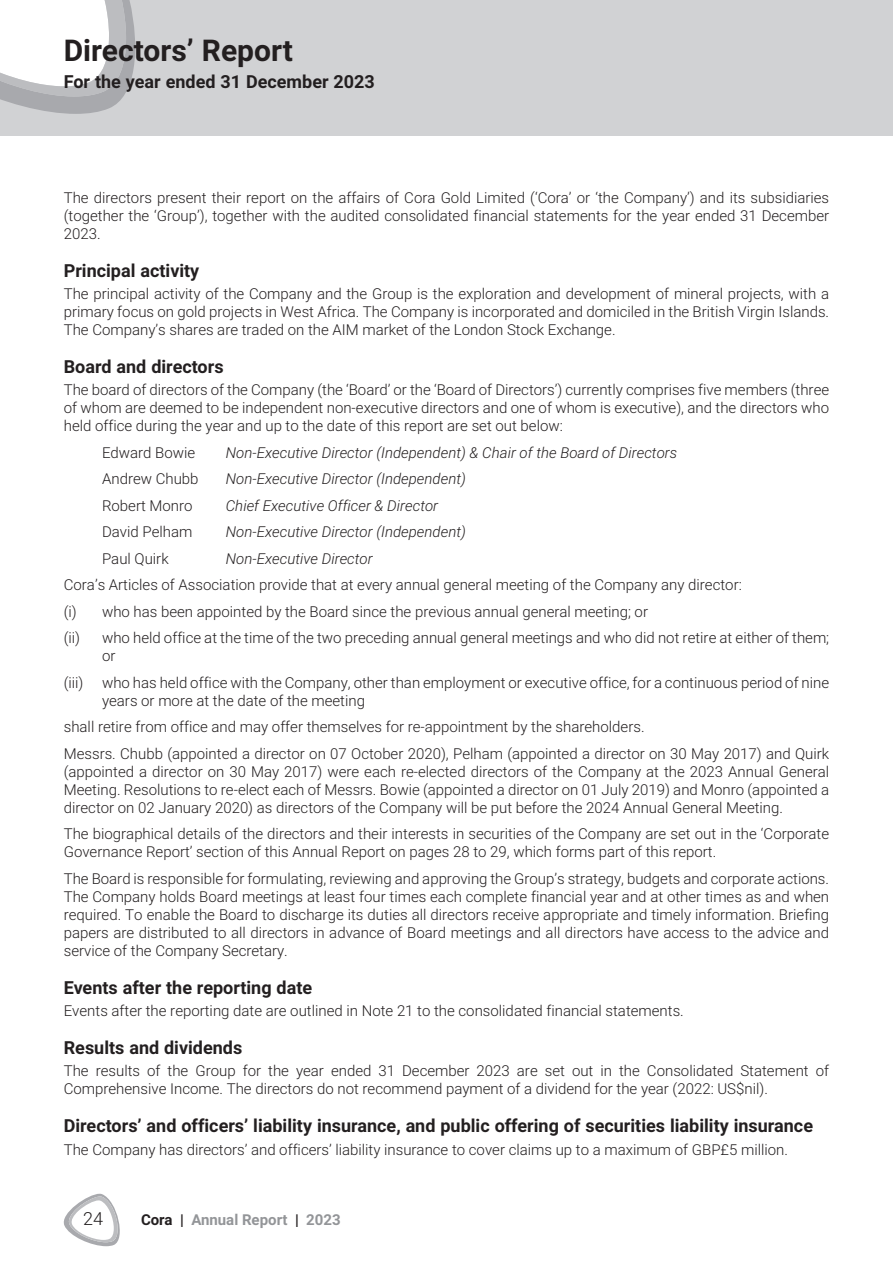
<style>
.page{position:relative;width:893px;height:1263px;background:#fff}
.page>*{position:absolute;margin:0;border:0;box-sizing:border-box;transform-origin:0 0}
.t1{font:700 30px "Roboto";color:#231f20}
.HEADING_1{font:700 18px "Roboto";color:#231f20}
.t2{font:300 18px "Roboto";color:#231f20}
.TEXT{font:300 15px/18px "Roboto";color:#231f20;text-align:justify}
.TEXT_indent{font:italic 300 15px "Roboto";color:#231f20}
.TEXT_indent-2{font:300 15px "Roboto";color:#231f20}
.t3{font:700 15px "Roboto";color:#939598}
.s1{color:#231f20}
</style>
<div class="page">
<div style="left:0;top:0;width:893px;height:136px;background:#d1d2d4"></div>
<svg style="left:0;top:0;width:135px;height:114px;background:#dfe0e1"></svg>
<svg style="left:64px;top:1194px;width:56px;height:52px"></svg>
<h1 class="t1" style="left:64px;top:29px;width:231px">Directors’ Report</h1>
<p class="HEADING_1" style="left:64px;top:69px;width:313px">For the year ended 31 December 2023</p>
<p class="TEXT" style="left:64px;top:188px;width:767px">The directors present their report on the affairs of Cora Gold Limited (‘Cora’ or ‘the Company’) and its subsidiaries (together the ‘Group’), together with the audited consolidated financial statements for the year ended 31 December 2023.</p>
<p class="HEADING_1" style="left:64px;top:258px;width:137px">Principal activity</p>
<p class="TEXT" style="left:64px;top:284px;width:767px">The principal activity of the Company and the Group is the exploration and development of mineral projects, with a primary focus on gold projects in West Africa. The Company is incorporated and domiciled in the British Virgin Islands.<br>The Company’s shares are traded on the AIM market of the London Stock Exchange.</p>
<p class="HEADING_1" style="left:64px;top:354px;width:161px">Board and directors</p>
<p class="TEXT" style="left:64px;top:380px;width:767px">The board of directors of the Company (the ‘Board’ or the ‘Board of Directors’) currently comprises five members (three of whom are deemed to be independent non-executive directors and one of whom is executive), and the directors who held office during the year and up to the date of this report are set out below:</p>
<p class="TEXT_indent-2" style="left:102px;top:442px;width:95px">Edward Bowie</p>
<p class="TEXT_indent" style="left:226px;top:442px;width:453px">Non-Executive Director (Independent) &amp; Chair of the Board of Directors</p>
<p class="TEXT_indent-2" style="left:102px;top:468px;width:98px">Andrew Chubb</p>
<p class="TEXT_indent" style="left:226px;top:468px;width:242px">Non-Executive Director (Independent)</p>
<p class="TEXT_indent-2" style="left:102px;top:495px;width:92px">Robert Monro</p>
<p class="TEXT_indent" style="left:226px;top:495px;width:214px">Chief Executive Officer &amp; Director</p>
<p class="TEXT_indent-2" style="left:102px;top:521px;width:92px">David Pelham</p>
<p class="TEXT_indent" style="left:226px;top:521px;width:242px">Non-Executive Director (Independent)</p>
<p class="TEXT_indent-2" style="left:102px;top:548px;width:68px">Paul Quirk</p>
<p class="TEXT_indent" style="left:226px;top:548px;width:148px">Non-Executive Director</p>
<p class="TEXT" style="left:64px;top:575px;width:680px">Cora’s Articles of Association provide that at every annual general meeting of the Company any director:</p>
<p class="TEXT" style="left:64px;top:602px;width:586px">(i) who has been appointed by the Board since the previous annual general meeting; or</p>
<p class="TEXT" style="left:102px;top:628px;width:729px;text-indent:-38px">(ii) who held office at the time of the two preceding annual general meetings and who did not retire at either of them; or</p>
<p class="TEXT" style="left:102px;top:673px;width:729px;text-indent:-38px">(iii) who has held office with the Company, other than employment or executive office, for a continuous period of nine years or more at the date of the meeting</p>
<p class="TEXT" style="left:64px;top:717px;width:582px">shall retire from office and may offer themselves for re-appointment by the shareholders.</p>
<p class="TEXT" style="left:64px;top:744px;width:767px">Messrs. Chubb (appointed a director on 07 October 2020), Pelham (appointed a director on 30 May 2017) and Quirk (appointed a director on 30 May 2017) were each re-elected directors of the Company at the 2023 Annual General Meeting. Resolutions to re-elect each of Messrs. Bowie (appointed a director on 01 July 2019) and Monro (appointed a director on 02 January 2020) as directors of the Company will be put before the 2024 Annual General Meeting.</p>
<p class="TEXT" style="left:64px;top:824px;width:767px">The biographical details of the directors and their interests in securities of the Company are set out in the ‘Corporate<br>Governance Report’ section of this Annual Report on pages 28 to 29, which forms part of this report.</p>
<p class="TEXT" style="left:64px;top:869px;width:767px">The Board is responsible for formulating, reviewing and approving the Group’s strategy, budgets and corporate actions.<br>The Company holds Board meetings at least four times each complete financial year and at other times as and when required. To enable the Board to discharge its duties all directors receive appropriate and timely information. Briefing papers are distributed to all directors in advance of Board meetings and all directors have access to the advice and service of the Company Secretary.</p>
<p class="HEADING_1" style="left:64px;top:975px;width:250px">Events after the reporting date</p>
<p class="TEXT" style="left:64px;top:1001px;width:622px">Events after the reporting date are outlined in Note 21 to the consolidated financial statements.</p>
<p class="HEADING_1" style="left:64px;top:1035px;width:180px">Results and dividends</p>
<p class="TEXT" style="left:64px;top:1061px;width:767px">The results of the Group for the year ended 31 December 2023 are set out in the Consolidated Statement of<br>Comprehensive Income. The directors do not recommend payment of a dividend for the year (2022: US$nil).</p>
<p class="HEADING_1" style="left:64px;top:1113px;width:751px">Directors’ and officers’ liability insurance, and public offering of securities liability insurance</p>
<p class="TEXT" style="left:64px;top:1140px;width:726px">The Company has directors’ and officers’ liability insurance to cover claims up to a maximum of GBP£5 million.</p>
<p class="t2" style="left:83px;top:1206px;width:21px">24</p>
<p class="t3" style="left:141px;top:1209px;width:201px"><span class="s1">Cora |</span> Annual Report <span class="s1">|</span> 2023</p>
</div>
